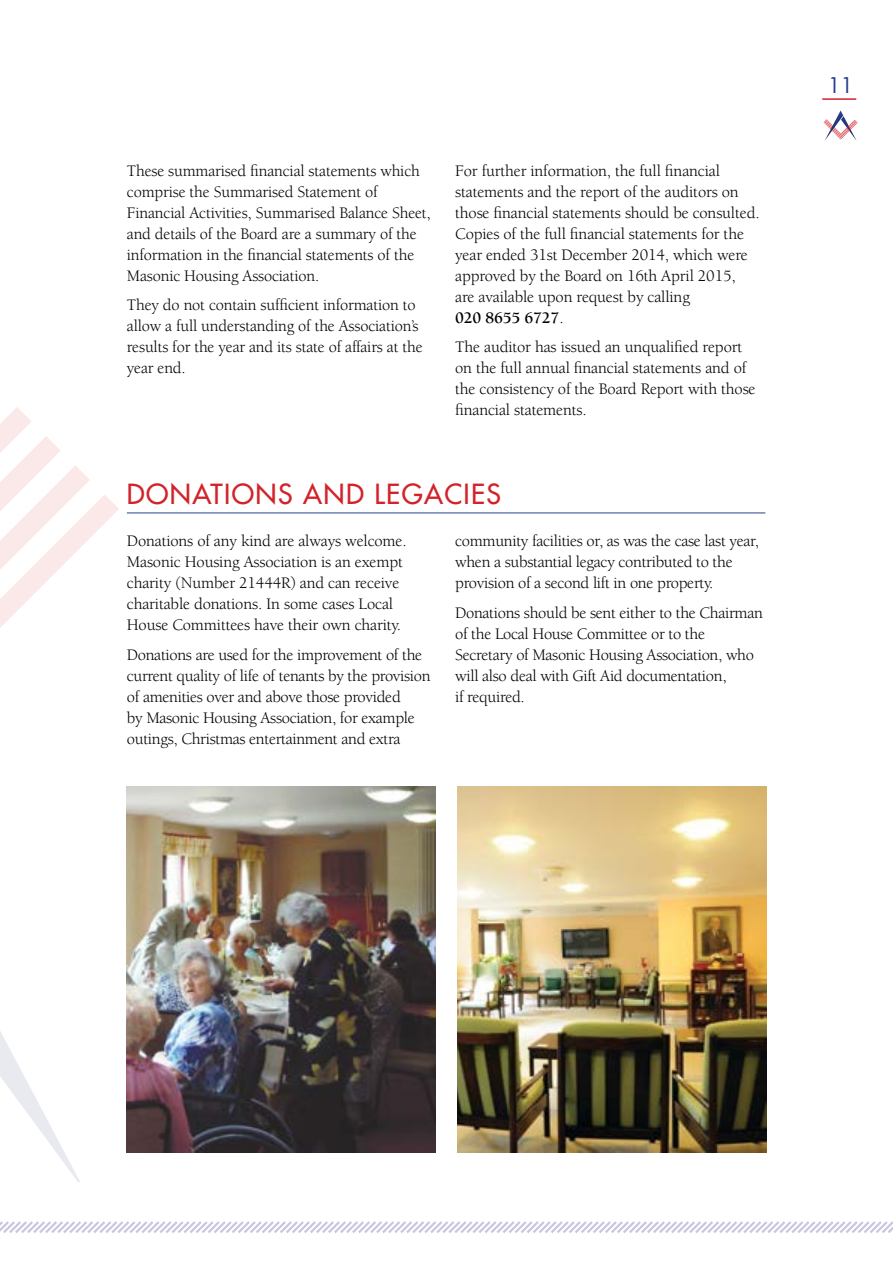
<style>
.page{position:relative;width:893px;height:1263px;background:#fff}
.page>*{position:absolute;margin:0;border:0;box-sizing:border-box;transform-origin:0 0}
.t1{font:27px "Futura";letter-spacing:.05em;color:#d2232a}
.t2{font:21px "Futura";color:#25408f}
.t3{font:16.5px/21px "Berkeley";letter-spacing:-.01em;color:#000}
.s1{font-weight:700}
</style>
<div class="page">
<svg style="left:0;top:1221px;width:893px;height:12px"></svg>
<hr style="left:822px;top:98px;width:34px;height:2px;background:#d2232a">
<svg style="left:824px;top:111px;width:34px;height:30px"></svg>
<svg style="left:44px;top:1136px;width:36px;height:46px"></svg>
<svg style="left:0;top:407px;width:61px;height:58px"></svg>
<svg style="left:0;top:465px;width:90px;height:29px"></svg>
<svg style="left:0;top:494px;width:119px;height:642px"></svg>
<hr style="left:127px;top:513px;width:638px;height:1px;background:#25408f">
<img style="left:127px;top:787px;width:308px;height:365px">
<img style="left:458px;top:787px;width:308px;height:365px">
<p class="t3" style="left:127px;top:160px;width:305px">These summarised financial statements which comprise the Summarised Statement of Financial Activities, Summarised Balance Sheet, and details of the Board are a summary of the information in the financial statements of the Masonic Housing Association.</p>
<p class="t3" style="left:127px;top:295px;width:297px">They do not contain sufficient information to allow a full understanding of the Association’s results for the year and its state of affairs at the year end.</p>
<p class="t3" style="left:455px;top:160px;width:306px">For further information, the full financial statements and the report of the auditors on those financial statements should be consulted.<br>Copies of the full financial statements for the year ended 31st December 2014, which were approved by the Board on 16th April 2015,<br>are available upon request by calling<br><span class="s1">020 8655 6727</span>.</p>
<p class="t3" style="left:455px;top:337px;width:302px">The auditor has issued an unqualified report on the full annual financial statements and of the consistency of the Board Report with those financial statements.</p>
<h1 class="t1" style="left:127px;top:476px;width:376px">DONATIONS AND LEGACIES</h1>
<p class="t3" style="left:127px;top:531px;width:281px">Donations of any kind are always welcome.<br>Masonic Housing Association is an exempt charity (Number 21444R) and can receive charitable donations. In some cases Local House Committees have their own charity.</p>
<p class="t3" style="left:127px;top:644px;width:305px">Donations are used for the improvement of the current quality of life of tenants by the provision of amenities over and above those provided<br>by Masonic Housing Association, for example outings, Christmas entertainment and extra</p>
<p class="t3" style="left:455px;top:531px;width:305px">community facilities or, as was the case last year, when a substantial legacy contributed to the provision of a second lift in one property.</p>
<p class="t3" style="left:455px;top:602px;width:309px">Donations should be sent either to the Chairman of the Local House Committee or to the Secretary of Masonic Housing Association, who will also deal with Gift Aid documentation,<br>if required.</p>
<p class="t2" style="left:828px;top:71px;width:27px">11</p>
</div>
